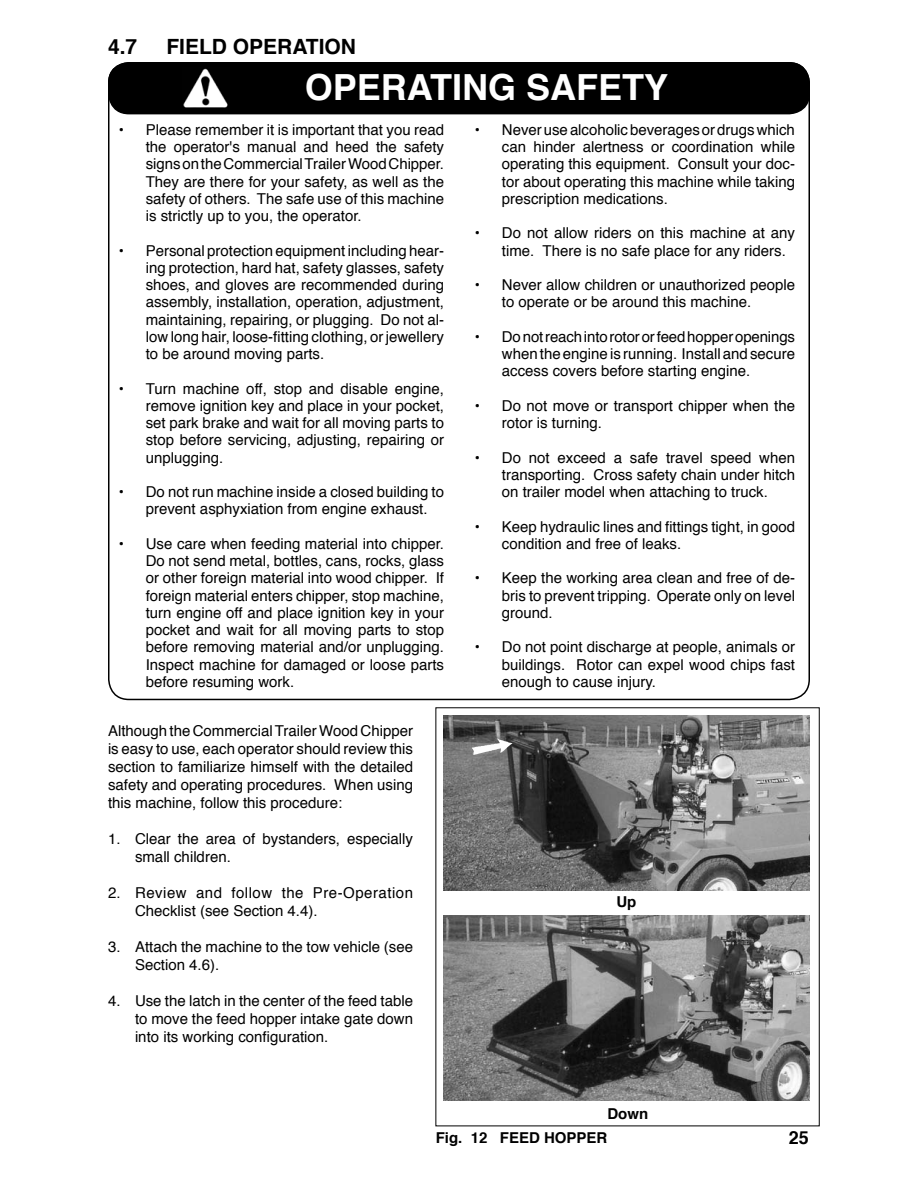
<style>
.page{position:relative;width:918px;height:1188px;background:#fff}
.page>*{position:absolute;margin:0;border:0;box-sizing:border-box;transform-origin:0 0}
.t1{font:700 36px "Helvetica";color:#fff}
.t2{font:700 21px "Helvetica";color:#000}
.t3{font:700 18px "Helvetica";color:#000}
.t4{font:15px/17.2px "Helvetica";color:#000;text-align:justify}
.t5{font:15px/18px "Helvetica";letter-spacing:.035em;color:#000}
.t6{font:700 15px "Helvetica";color:#000}
</style>
<div class="page">
<div style="left:109px;top:63px;width:700px;height:51px;background:#000;border-radius:20px"></div>
<div style="left:108px;top:62px;width:702px;height:52px;border:2px solid #000;border-radius:20px"></div>
<img style="left:183px;top:68px;width:45px;height:40px">
<img style="left:444px;top:915px;width:366px;height:186px">
<img style="left:444px;top:716px;width:366px;height:174px">
<img style="left:472px;top:739px;width:41px;height:16px">
<h2 class="t2" style="left:108px;top:27px;width:30px">4.7</h2>
<h2 class="t2" style="left:166px;top:27px;width:191px">FIELD OPERATION</h2>
<h1 class="t1" style="left:305px;top:55px;width:365px">OPERATING SAFETY</h1>
<p class="t4" style="left:146px;top:121px;width:300px;text-indent:-27px">• Please remember it is important that you read the operator's manual and heed the safety signs on the Commercial Trailer Wood Chipper.<br>They are there for your safety, as well as the safety of others. The safe use of this machine is strictly up to you, the operator.</p>
<p class="t4" style="left:146px;top:241px;width:300px;text-indent:-27px">• Personal protection equipment including hear&shy;ing protection, hard hat, safety glasses, safety shoes, and gloves are recommended during assembly, installation, operation, adjustment, maintaining, repairing, or plugging. Do not al&shy;low long hair, loose-fitting clothing, or jewellery to be around moving parts.</p>
<p class="t4" style="left:146px;top:379px;width:300px;text-indent:-27px">• Turn machine off, stop and disable engine, remove ignition key and place in your pocket, set park brake and wait for all moving parts to stop before servicing, adjusting, repairing or unplugging.</p>
<p class="t4" style="left:146px;top:483px;width:300px;text-indent:-27px">• Do not run machine inside a closed building to prevent asphyxiation from engine exhaust.</p>
<p class="t4" style="left:146px;top:535px;width:300px;text-indent:-27px">• Use care when feeding material into chipper.<br>Do not send metal, bottles, cans, rocks, glass or other foreign material into wood chipper. If foreign material enters chipper, stop machine, turn engine off and place ignition key in your pocket and wait for all moving parts to stop before removing material and/or unplugging.<br>Inspect machine for damaged or loose parts before resuming work.</p>
<p class="t4" style="left:502px;top:121px;width:295px;text-indent:-27px">• Never use alcoholic beverages or drugs which can hinder alertness or coordination while operating this equipment. Consult your doc&shy;tor about operating this machine while taking prescription medications.</p>
<p class="t4" style="left:502px;top:224px;width:295px;text-indent:-27px">• Do not allow riders on this machine at any time. There is no safe place for any riders.</p>
<p class="t4" style="left:502px;top:276px;width:295px;text-indent:-27px">• Never allow children or unauthorized people to operate or be around this machine.</p>
<p class="t4" style="left:502px;top:328px;width:295px;text-indent:-27px">• Do not reach into rotor or feed hopper openings when the engine is running. Install and secure access covers before starting engine.</p>
<p class="t4" style="left:502px;top:397px;width:295px;text-indent:-27px">• Do not move or transport chipper when the rotor is turning.</p>
<p class="t4" style="left:502px;top:448px;width:295px;text-indent:-27px">• Do not exceed a safe travel speed when transporting. Cross safety chain under hitch on trailer model when attaching to truck.</p>
<p class="t4" style="left:502px;top:517px;width:295px;text-indent:-27px">• Keep hydraulic lines and fittings tight, in good condition and free of leaks.</p>
<p class="t4" style="left:502px;top:569px;width:295px;text-indent:-27px">• Keep the working area clean and free of de&shy;bris to prevent tripping. Operate only on level ground.</p>
<p class="t4" style="left:502px;top:638px;width:295px;text-indent:-27px">• Do not point discharge at people, animals or buildings. Rotor can expel wood chips fast enough to cause injury.</p>
<p class="t4" style="left:108px;top:721px;width:307px;line-height:18px">Although the Commercial Trailer Wood Chipper is easy to use, each operator should review this section to familiarize himself with the detailed safety and operating procedures. When using this machine, follow this procedure:</p>
<p class="t4" style="left:135px;top:829px;width:280px;line-height:18px;text-indent:-27px">1. Clear the area of bystanders, especially small children.</p>
<p class="t5" style="left:135px;top:883px;width:280px;text-indent:-27px">2. Review and follow the Pre-Operation<br>Checklist (see Section 4.4).</p>
<p class="t4" style="left:135px;top:937px;width:280px;line-height:18px;text-indent:-27px">3. Attach the machine to the tow vehicle (see<br>Section 4.6).</p>
<p class="t4" style="left:135px;top:991px;width:280px;line-height:18px;text-indent:-27px">4. Use the latch in the center of the feed table to move the feed hopper intake gate down into its working configuration.</p>
<p class="t6" style="left:616px;top:888px;width:21px">Up</p>
<p class="t6" style="left:607px;top:1100px;width:42px">Down</p>
<p class="t6" style="left:436px;top:1124px;width:44px">Fig. 12</p>
<p class="t6" style="left:500px;top:1124px;width:109px">FEED HOPPER</p>
<p class="t3" style="left:789px;top:1122px;width:11px">25</p>
</div>
